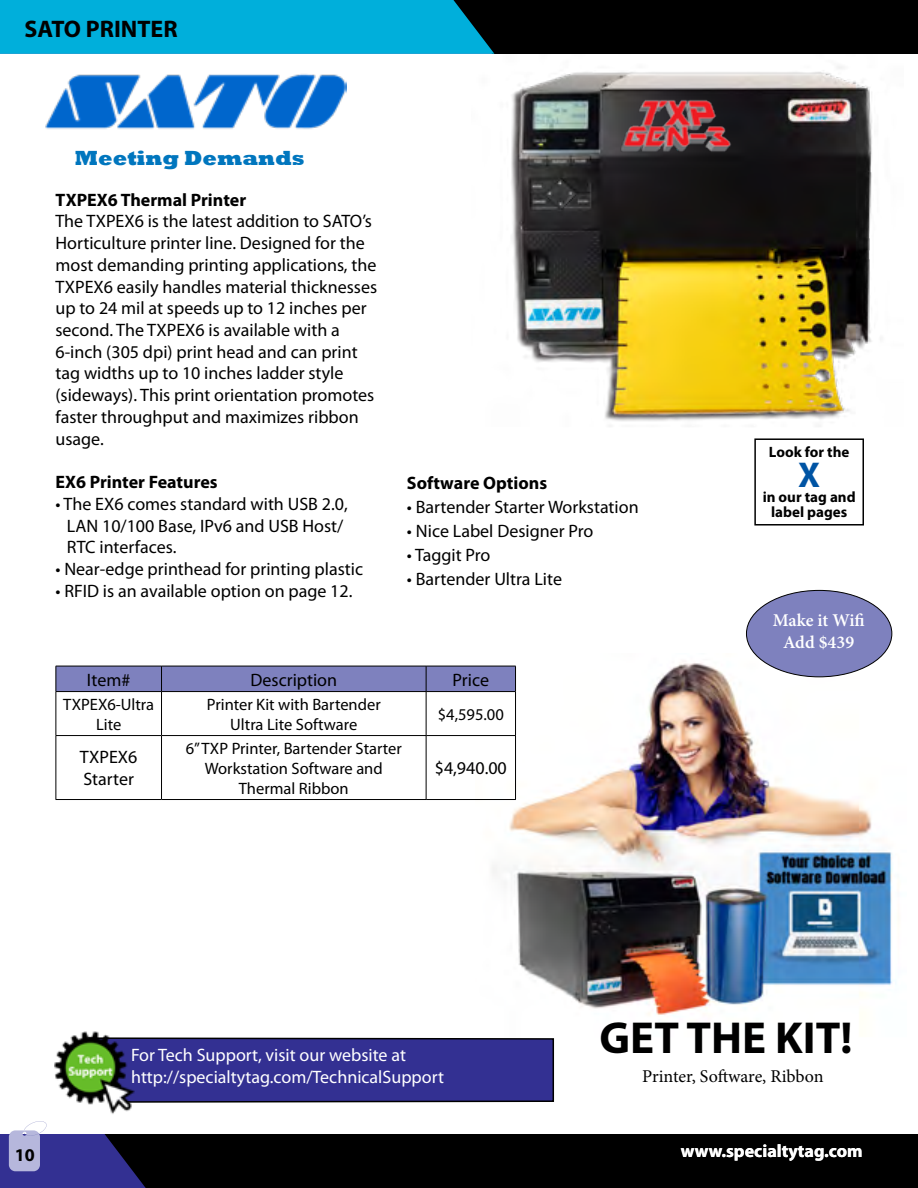
<style>
.page{position:relative;width:918px;height:1188px;background:#000}
.page>*{position:absolute;margin:0;border:0;box-sizing:border-box;transform-origin:0 0}
.t1{font:700 45px "Myriad Pro";color:#000}
.t2{font:700 36px "Myriad Pro";color:#0054a4}
.t3{font:700 24px "Myriad Pro";color:#000}
.t4{font:800 21px "Rockwell";color:#0076be}
.t5{font:18px/21.8px "Myriad Pro";color:#000}
.t6{font:18px/21.6px "Myriad Pro";color:#fff}
.t7{font:700 18px "Myriad Pro";color:#000}
.t8{font:18px "Minion Pro";letter-spacing:-.005em;color:#000}
.t9{font:700 18px "Myriad Pro";color:#fff}
.t10{font:600 18px/21.6px "Minion Pro";letter-spacing:-.005em;color:#fff;text-align:center}
.t11{font:16.5px/19.8px "Myriad Pro";color:#000;text-align:center}
.t12{font:700 15px/15px "Myriad Pro";color:#000;text-align:center}
</style>
<div class="page">
<div style="left:0;top:54px;width:918px;height:1080px;background:#fff"></div>
<svg style="left:0;top:1121px;width:146px;height:67px"></svg>
<div style="left:0;top:0;width:486px;height:54px;background:#00afdb"></div>
<img style="left:45px;top:74px;width:301px;height:55px">
<img style="left:472px;top:43px;width:400px;height:378px">
<div style="left:754px;top:438px;width:110px;height:88px;border:2px solid #000"></div>
<img style="left:617px;top:95px;width:119px;height:62px">
<img style="left:476px;top:653px;width:417px;height:363px">
<div style="left:56px;top:666px;width:460px;height:25px;background:#7e81be"></div>
<hr style="left:56px;top:691px;width:106px;height:1px;background:#000">
<hr style="left:162px;top:691px;width:264px;height:1px;background:#000">
<hr style="left:426px;top:691px;width:90px;height:1px;background:#000">
<hr style="left:56px;top:692px;width:1px;height:43px;background:#000">
<hr style="left:161px;top:692px;width:1px;height:43px;background:#000">
<hr style="left:426px;top:692px;width:1px;height:43px;background:#000">
<hr style="left:515px;top:692px;width:1px;height:43px;background:#000">
<hr style="left:56px;top:735px;width:106px;height:1px;background:#000">
<hr style="left:56px;top:736px;width:1px;height:63px;background:#000">
<hr style="left:162px;top:735px;width:264px;height:1px;background:#000">
<hr style="left:161px;top:736px;width:1px;height:63px;background:#000">
<hr style="left:426px;top:735px;width:90px;height:1px;background:#000">
<hr style="left:426px;top:736px;width:1px;height:63px;background:#000">
<hr style="left:515px;top:736px;width:1px;height:63px;background:#000">
<hr style="left:56px;top:799px;width:106px;height:1px;background:#000">
<hr style="left:162px;top:799px;width:264px;height:1px;background:#000">
<hr style="left:426px;top:799px;width:90px;height:1px;background:#000">
<svg style="left:144px;top:1037px;width:410px;height:66px;background:#35328d"></svg>
<img style="left:54px;top:1031px;width:90px;height:83px">
<div style="left:746px;top:590px;width:146px;height:87px;background:#7e81be;border-radius:50%"></div>
<h3 class="t3" style="left:25px;top:14px;width:154px">SATO PRINTER</h3>
<p class="t7" style="left:25px;top:18px;width:145px">STEALTH PRINTER</p>
<p class="t4" style="left:75px;top:146px;width:231px">Meeting Demands</p>
<p class="t7" style="left:55px;top:188px;width:192px">TXPEX6 Thermal Printer</p>
<p class="t5" style="left:55px;top:210px;width:323px">The TXPEX6 is the latest addition to SATO’s Horticulture printer line. Designed for the most demanding printing applications, the TXPEX6 easily handles material thicknesses up to 24 mil at speeds up to 12 inches per second. The TXPEX6 is available with a 6-inch (305 dpi) print head and can print tag widths up to 10 inches ladder style (sideways). This print orientation promotes faster throughput and maximizes ribbon usage.</p>
<p class="t7" style="left:55px;top:470px;width:164px">EX6 Printer Features</p>
<p class="t5" style="left:67px;top:493px;width:282px;text-indent:-11px">• The EX6 comes standard with USB 2.0,<br>LAN 10/100 Base, IPv6 and USB Host/<br>RTC interfaces.</p>
<p class="t5" style="left:55px;top:558px;width:309px">• Near-edge printhead for printing plastic</p>
<p class="t5" style="left:55px;top:580px;width:299px">• RFID is an available option on page 12.</p>
<p class="t7" style="left:407px;top:471px;width:142px">Software Options</p>
<p class="t5" style="left:407px;top:496px;width:233px">• Bartender Starter Workstation</p>
<p class="t5" style="left:407px;top:520px;width:188px">• Nice Label Designer Pro</p>
<p class="t5" style="left:407px;top:544px;width:85px">• Taggit Pro</p>
<p class="t5" style="left:407px;top:568px;width:157px">• Bartender Ultra Lite</p>
<p class="t5" style="left:87px;top:668px;width:45px">Item#</p>
<p class="t5" style="left:250px;top:668px;width:88px">Description</p>
<p class="t5" style="left:453px;top:668px;width:38px">Price</p>
<p class="t11" style="left:63px;top:694px;width:93px">TXPEX6-Ultra<br>Lite</p>
<p class="t11" style="left:207px;top:694px;width:175px">Printer Kit with Bartender<br>Ultra Lite Software</p>
<p class="t11" style="left:438px;top:704px;width:68px">$4,595.00</p>
<p class="t5" style="left:80px;top:746px;width:59px">TXPEX6<br>Starter</p>
<p class="t11" style="left:186px;top:738px;width:218px">6” TXP Printer, Bartender Starter<br>Workstation Software and<br>Thermal Ribbon</p>
<p class="t5" style="left:435px;top:757px;width:74px">$4,940.00</p>
<p class="t12" style="left:769px;top:444px;width:82px">Look for the</p>
<h2 class="t2" style="left:798px;top:452px;width:24px">X</h2>
<p class="t12" style="left:763px;top:489px;width:94px">in our tag and label pages</p>
<p class="t10" style="left:773px;top:610px;width:93px">Make it Wifi<br>Add $439</p>
<p class="t6" style="left:131px;top:1044px;width:314px">For Tech Support, visit our website at http://specialtytag.com/TechnicalSupport</p>
<h1 class="t1" style="left:600px;top:1009px;width:254px">GET THE KIT!</h1>
<p class="t8" style="left:642px;top:1064px;width:183px">Printer, Software, Ribbon</p>
<p class="t7" style="left:15px;top:1143px;width:21px">10</p>
<p class="t9" style="left:681px;top:1139px;width:184px">www.specialtytag.com</p>
</div>
